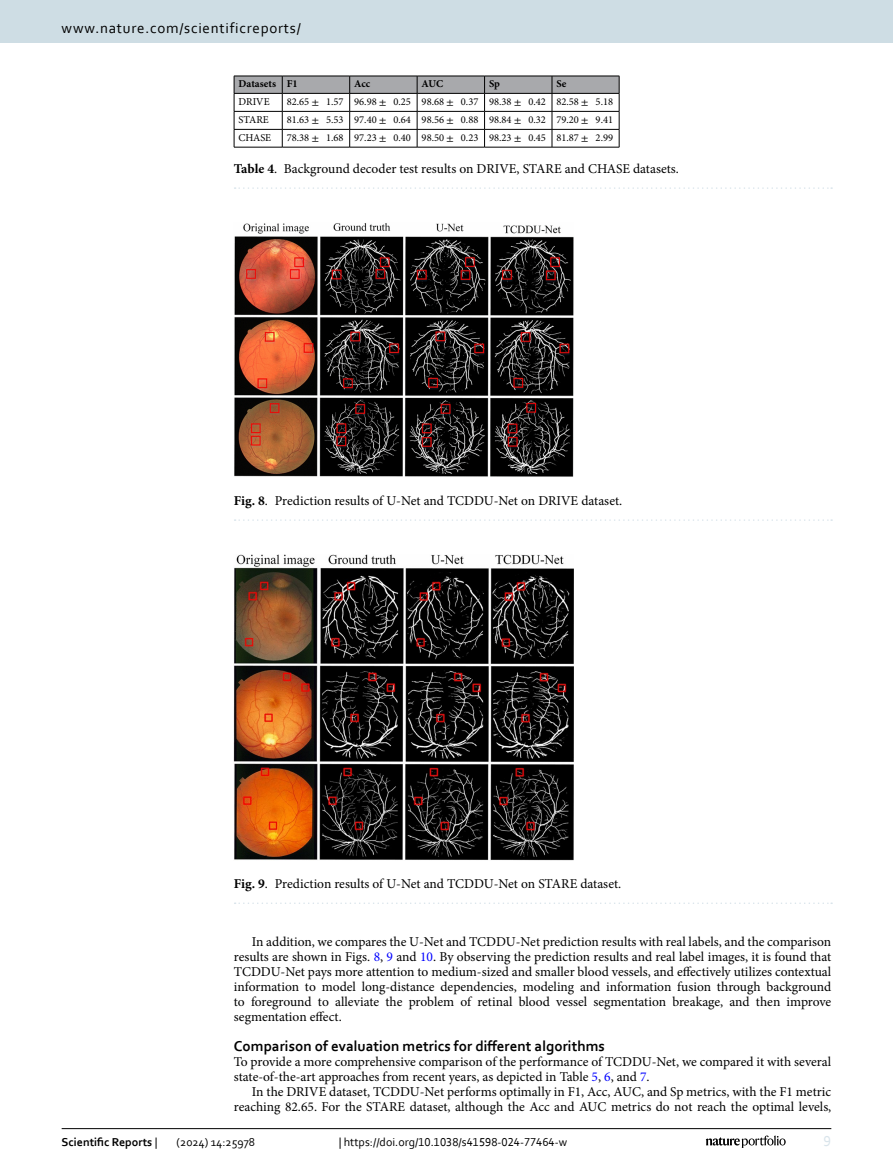
<style>
.page{position:relative;width:893px;height:1174px;background:#fff}
.page>*{position:absolute;margin:0;border:0;box-sizing:border-box;transform-origin:0 0}
.Head_2{font:700 15px "Corbel";color:#000}
.t1{font:15px "Corbel";letter-spacing:.05em;color:#000}
.t2{font:15px "Corbel";color:#d9e4eb}
.Body_Text_Indent{font:13.5px/15px "Minion Pro";color:#000;text-align:justify}
.Body_Text{font:13.5px/15px "Minion Pro";letter-spacing:-.005em;color:#000}
.Figure_Caption{font:13.5px "Minion Pro";color:#000}
.Table_Caption{font:13.5px "Minion Pro";color:#000}
.t3{font:12px "Corbel";color:#000}
.t4{font:700 12px "Corbel";color:#000}
.Table_Body{font:10.5px "Minion Pro";color:#000}
.Table_Head{font:700 10.5px "Minion Pro";color:#000}
.s1{font-family:"STIX"}
.s2{font-weight:700}
.s3{color:#00f}
.s4{font-weight:400}
</style>
<div class="page">
<img style="left:234px;top:554px;width:339px;height:306px">
<svg style="left:235px;top:902px;width:597px;height:2px"></svg>
<img style="left:234px;top:223px;width:339px;height:254px">
<svg style="left:235px;top:519px;width:597px;height:2px"></svg>
<hr style="left:282px;top:147px;width:68px;height:1px;background:#000">
<hr style="left:350px;top:147px;width:67px;height:1px;background:#000">
<hr style="left:417px;top:147px;width:68px;height:1px;background:#000">
<hr style="left:485px;top:147px;width:67px;height:1px;background:#000">
<svg style="left:234px;top:76px;width:386px;height:71px"></svg>
<hr style="left:552px;top:147px;width:67px;height:1px;background:#000">
<hr style="left:234px;top:147px;width:48px;height:1px;background:#000">
<svg style="left:235px;top:187px;width:597px;height:2px"></svg>
<hr style="left:62px;top:1128px;width:769px;height:1px;background:#000">
<svg style="left:706px;top:1135px;width:80px;height:12px"></svg>
<div style="left:0;top:0;width:893px;height:43px;background:#cedde4"></div>
<p class="t1" style="left:62px;top:18px;width:241px">www.nature.com/scientificreports/</p>
<p class="Table_Head" style="left:239px;top:77px;width:39px">Datasets</p>
<p class="Table_Head" style="left:287px;top:77px;width:13px">F1</p>
<p class="Table_Head" style="left:354px;top:77px;width:18px">Acc</p>
<p class="Table_Head" style="left:422px;top:77px;width:23px">AUC</p>
<p class="Table_Head" style="left:489px;top:77px;width:12px">Sp</p>
<p class="Table_Head" style="left:556px;top:77px;width:12px">Se</p>
<p class="Table_Body" style="left:239px;top:95px;width:33px">DRIVE</p>
<p class="Table_Body" style="left:287px;top:95px;width:58px">82.65 <span class="s1">±</span> 1.57</p>
<p class="Table_Body" style="left:354px;top:95px;width:58px">96.98 <span class="s1">±</span> 0.25</p>
<p class="Table_Body" style="left:422px;top:95px;width:58px">98.68 <span class="s1">±</span> 0.37</p>
<p class="Table_Body" style="left:489px;top:95px;width:58px">98.38 <span class="s1">±</span> 0.42</p>
<p class="Table_Body" style="left:556px;top:95px;width:58px">82.58 <span class="s1">±</span> 5.18</p>
<p class="Table_Body" style="left:239px;top:113px;width:32px">STARE</p>
<p class="Table_Body" style="left:287px;top:113px;width:58px">81.63 <span class="s1">±</span> 5.53</p>
<p class="Table_Body" style="left:354px;top:113px;width:58px">97.40 <span class="s1">±</span> 0.64</p>
<p class="Table_Body" style="left:422px;top:113px;width:58px">98.56 <span class="s1">±</span> 0.88</p>
<p class="Table_Body" style="left:489px;top:113px;width:58px">98.84 <span class="s1">±</span> 0.32</p>
<p class="Table_Body" style="left:556px;top:113px;width:58px">79.20 <span class="s1">±</span> 9.41</p>
<p class="Table_Body" style="left:239px;top:130px;width:34px">CHASE</p>
<p class="Table_Body" style="left:287px;top:131px;width:58px">78.38 <span class="s1">±</span> 1.68</p>
<p class="Table_Body" style="left:354px;top:131px;width:58px">97.23 <span class="s1">±</span> 0.40</p>
<p class="Table_Body" style="left:422px;top:131px;width:58px">98.50 <span class="s1">±</span> 0.23</p>
<p class="Table_Body" style="left:489px;top:131px;width:58px">98.23 <span class="s1">±</span> 0.45</p>
<p class="Table_Body" style="left:556px;top:131px;width:58px">81.87 <span class="s1">±</span> 2.99</p>
<p class="Table_Caption" style="left:234px;top:160px;width:447px"><span class="s2">Table 4</span>. Background decoder test results on DRIVE, STARE and CHASE datasets.</p>
<p class="Figure_Caption" style="left:234px;top:491px;width:390px"><span class="s2">Fig. 8</span>. Prediction results of U-Net and TCDDU-Net on DRIVE dataset.</p>
<p class="Figure_Caption" style="left:234px;top:874px;width:389px"><span class="s2">Fig. 9</span>. Prediction results of U-Net and TCDDU-Net on STARE dataset.</p>
<p class="Body_Text_Indent" style="left:234px;top:934px;width:599px;text-indent:18px">In addition, we compares the U-Net and TCDDU-Net prediction results with real labels, and the comparison results are shown in Figs. <span class="s3">8</span>, <span class="s3">9</span> and <span class="s3">10</span>. By observing the prediction results and real label images, it is found that TCDDU-Net pays more attention to medium-sized and smaller blood vessels, and effectively utilizes contextual information to model long-distance dependencies, modeling and information fusion through background to foreground to alleviate the problem of retinal blood vessel segmentation breakage, and then improve segmentation effect.</p>
<p class="Head_2" style="left:234px;top:1036px;width:373px">Comparison of evaluation metrics for different algorithms</p>
<p class="Body_Text" style="left:234px;top:1054px;width:599px">To provide a more comprehensive comparison of the performance of TCDDU-Net, we compared it with several state-of-the-art approaches from recent years, as depicted in Table <span class="s3">5</span>, <span class="s3">6</span>, and <span class="s3">7</span>.</p>
<p class="Body_Text_Indent" style="left:234px;top:1084px;width:599px;text-align:right">In the DRIVE dataset, TCDDU-Net performs optimally in F1, Acc, AUC, and Sp metrics, with the F1 metric reaching 82.65. For the STARE dataset, although the Acc and AUC metrics do not reach the optimal levels,</p>
<p class="t4" style="left:62px;top:1134px;width:97px">Scientific Reports <span class="s4">|</span></p>
<p class="t3" style="left:177px;top:1134px;width:80px">(2024) 14:25978</p>
<p class="t3" style="left:339px;top:1134px;width:230px">| https://doi.org/10.1038/s41598-024-77464-w</p>
<p class="t2" style="left:824px;top:1132px;width:9px">9</p>
</div>
